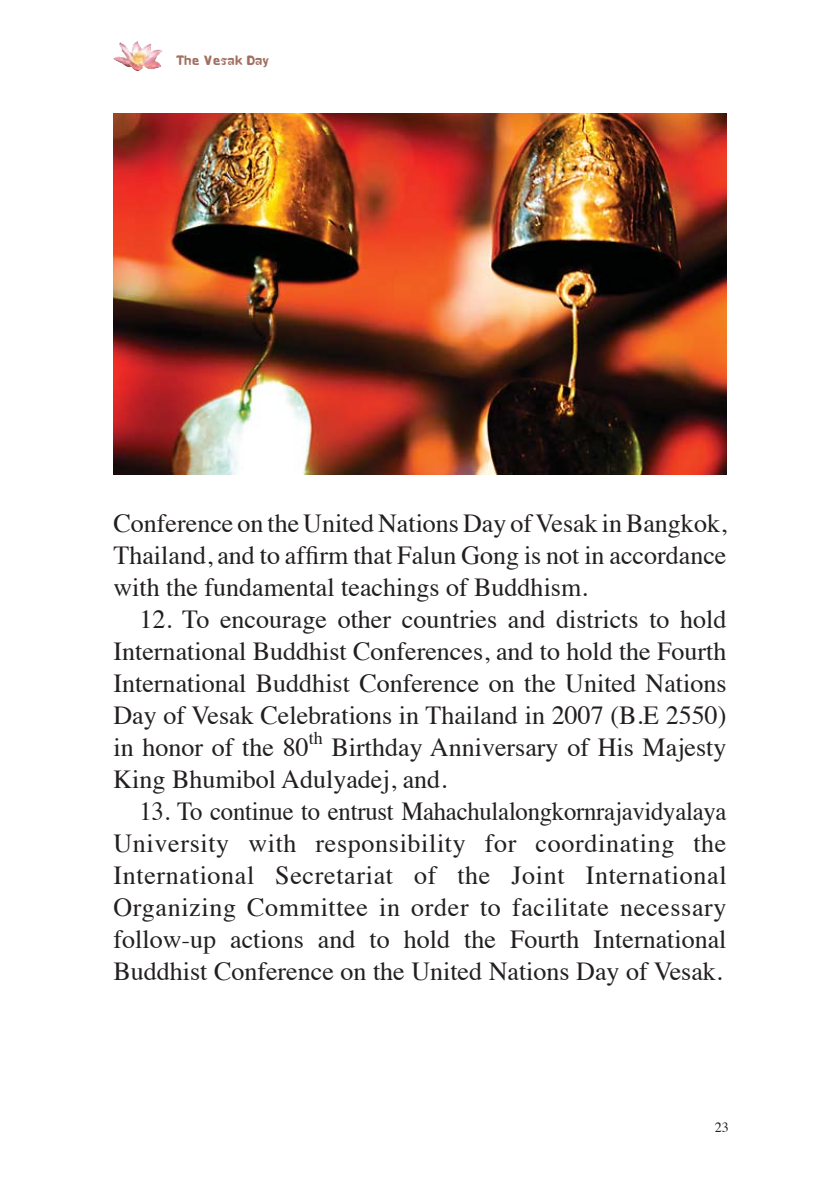
<style>
.page{position:relative;width:840px;height:1191px;background:#fff}
.page>*{position:absolute;margin:0;border:0;box-sizing:border-box;transform-origin:0 0}
.t1{font:26px/32px "Times";color:#231f20;text-align:justify}
.t2{font:26px/32px "Times";color:#231f20;text-align:justify;scale:.95 1}
.t3{font:20px "SR Fahtalai Jone";letter-spacing:-.1em;color:#a16f60}
.t4{font:18px "Times";color:#231f20}
.t5{font:14px "Times";color:#231f20}
</style>
<div class="page">
<img style="left:113px;top:40px;width:49px;height:31px">
<img style="left:113px;top:113px;width:613px;height:361px">
<p class="t3" style="left:177px;top:46px;width:95px">The Vesak Day</p>
<p class="t1" style="left:113px;top:509px;width:614px">Conference on the United Nations Day of Vesak in Bangkok, Thailand, and to affirm that Falun Gong is not in accordance with the fundamental teachings of Buddhism.</p>
<p class="t1" style="left:113px;top:605px;width:614px;text-indent:26px">12. To encourage other countries and districts to hold International Buddhist Conferences, and to hold the Fourth International Buddhist Conference on the United Nations Day of Vesak Celebrations in Thailand in 2007 (B.E 2550) in honor of the 80</p>
<p class="t4" style="left:309px;top:730px;width:16px">th</p>
<p class="t1" style="left:113px;top:733px;width:614px;text-indent:218px">Birthday Anniversary of His Majesty<br>King Bhumibol Adulyadej, and.</p>
<p class="t2" style="left:113px;top:797px;width:646px;text-indent:26px">13. To continue to entrust Mahachulalongkornrajavidyalaya University with responsibility for coordinating the International Secretariat of the Joint International Organizing Committee in order to facilitate necessary follow-up actions and to hold the Fourth International Buddhist Conference on the United Nations Day of Vesak.</p>
<p class="t5" style="left:714px;top:1121px;width:15px">23</p>
</div>
